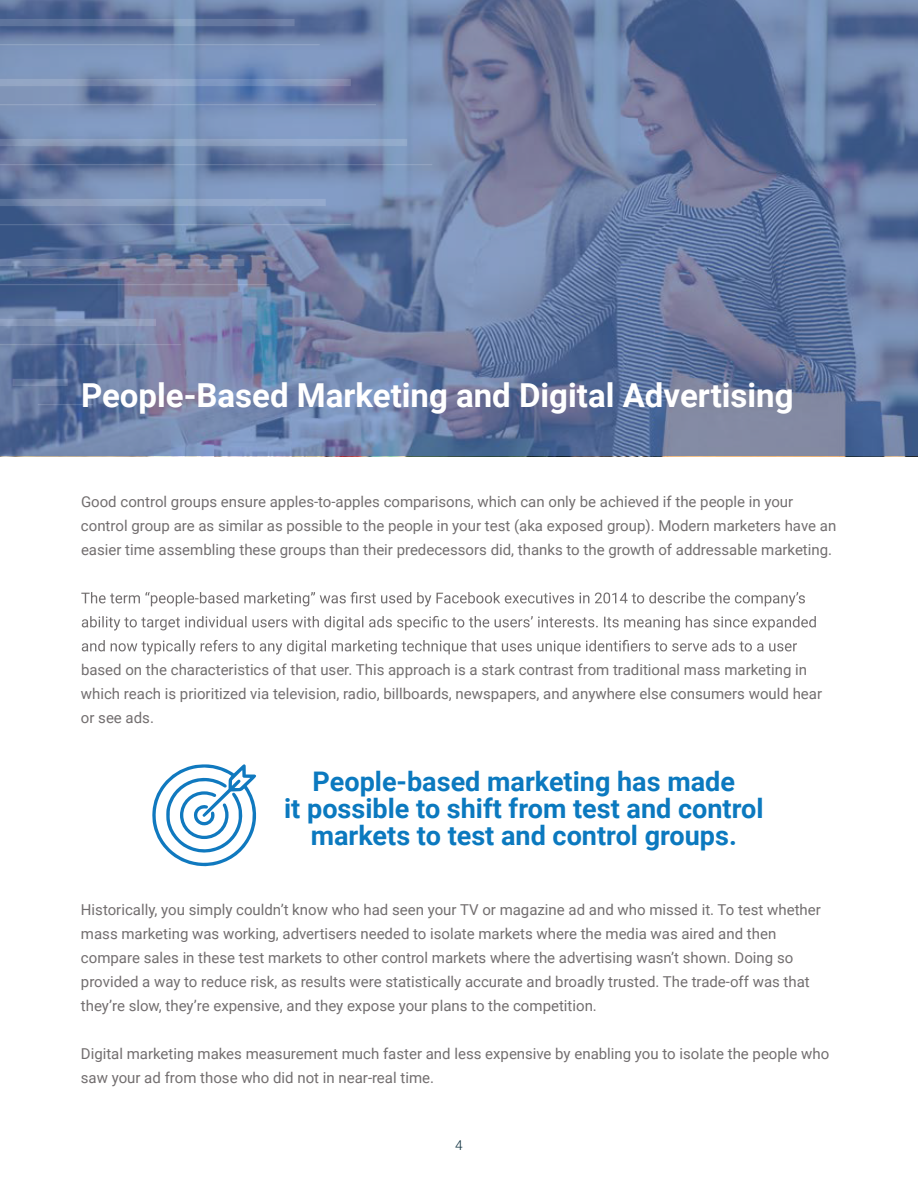
<style>
.page{position:relative;width:918px;height:1188px;background:#fff}
.page>*{position:absolute;margin:0;border:0;box-sizing:border-box;transform-origin:0 0}
.t1{font:700 33px "Roboto";color:#fff}
.t2{font:700 27px/27px "Roboto";color:#0b79bf;text-align:center}
.t3{font:15px/24px "Roboto";color:#726e6f}
.t4{font:300 13.5px "Roboto";color:#092c3b}
</style>
<div class="page">
<svg style="left:81px;top:592px;width:724px;height:15px"></svg>
<svg style="left:82px;top:616px;width:734px;height:15px"></svg>
<svg style="left:82px;top:640px;width:715px;height:15px"></svg>
<svg style="left:152px;top:764px;width:105px;height:103px"></svg>
<svg style="left:0;top:0;width:918px;height:456px;background:#6a7da4"></svg>
<svg style="left:0;top:139px;width:407px;height:7px;background:#8da1c1"></svg>
<svg style="left:13px;top:379px;width:55px;height:7px"></svg>
<svg style="left:0;top:319px;width:156px;height:7px"></svg>
<svg style="left:0;top:19px;width:295px;height:7px;background:#687ba2"></svg>
<svg style="left:0;top:259px;width:244px;height:7px;background:#7884a4"></svg>
<svg style="left:0;top:199px;width:326px;height:7px;background:#8ca0c1"></svg>
<svg style="left:0;top:79px;width:351px;height:7px;background:#8699bd"></svg>
<hr style="left:0;top:164px;width:432px;height:1px;background:#fff">
<hr style="left:38px;top:404px;width:55px;height:1px;background:#fff">
<hr style="left:0;top:344px;width:181px;height:1px;background:#fff">
<hr style="left:0;top:44px;width:320px;height:1px;background:#fff">
<hr style="left:0;top:284px;width:269px;height:1px;background:#fff">
<hr style="left:0;top:224px;width:351px;height:1px;background:#fff">
<hr style="left:0;top:104px;width:376px;height:1px;background:#fff">
<h1 class="t1" style="left:81px;top:372px;width:714px">People-Based Marketing and Digital Advertising</h1>
<p class="t3" style="left:81px;top:489px;width:757px">Good control groups ensure apples-to-apples comparisons, which can only be achieved if the people in your control group are as similar as possible to the people in your test (aka exposed group). Modern marketers have an easier time assembling these groups than their predecessors did, thanks to the growth of addressable marketing.</p>
<p class="t3" style="left:81px;top:657px;width:743px">based on the characteristics of that user. This approach is a stark contrast from traditional mass marketing in which reach is prioritized via television, radio, billboards, newspapers, and anywhere else consumers would hear or see ads.</p>
<h2 class="t2" style="left:284px;top:767px;width:481px">People-based marketing has made<br>it possible to shift from test and control markets to test and control groups.</h2>
<p class="t3" style="left:81px;top:897px;width:742px">Historically, you simply couldn’t know who had seen your TV or magazine ad and who missed it. To test whether mass marketing was working, advertisers needed to isolate markets where the media was aired and then compare sales in these test markets to other control markets where the advertising wasn’t shown. Doing so provided a way to reduce risk, as results were statistically accurate and broadly trusted. The trade-off was that they’re slow, they’re expensive, and they expose your plans to the competition.</p>
<p class="t3" style="left:81px;top:1041px;width:750px">Digital marketing makes measurement much faster and less expensive by enabling you to isolate the people who saw your ad from those who did not in near-real time.</p>
<p class="t4" style="left:455px;top:1136px;width:9px">4</p>
</div>
